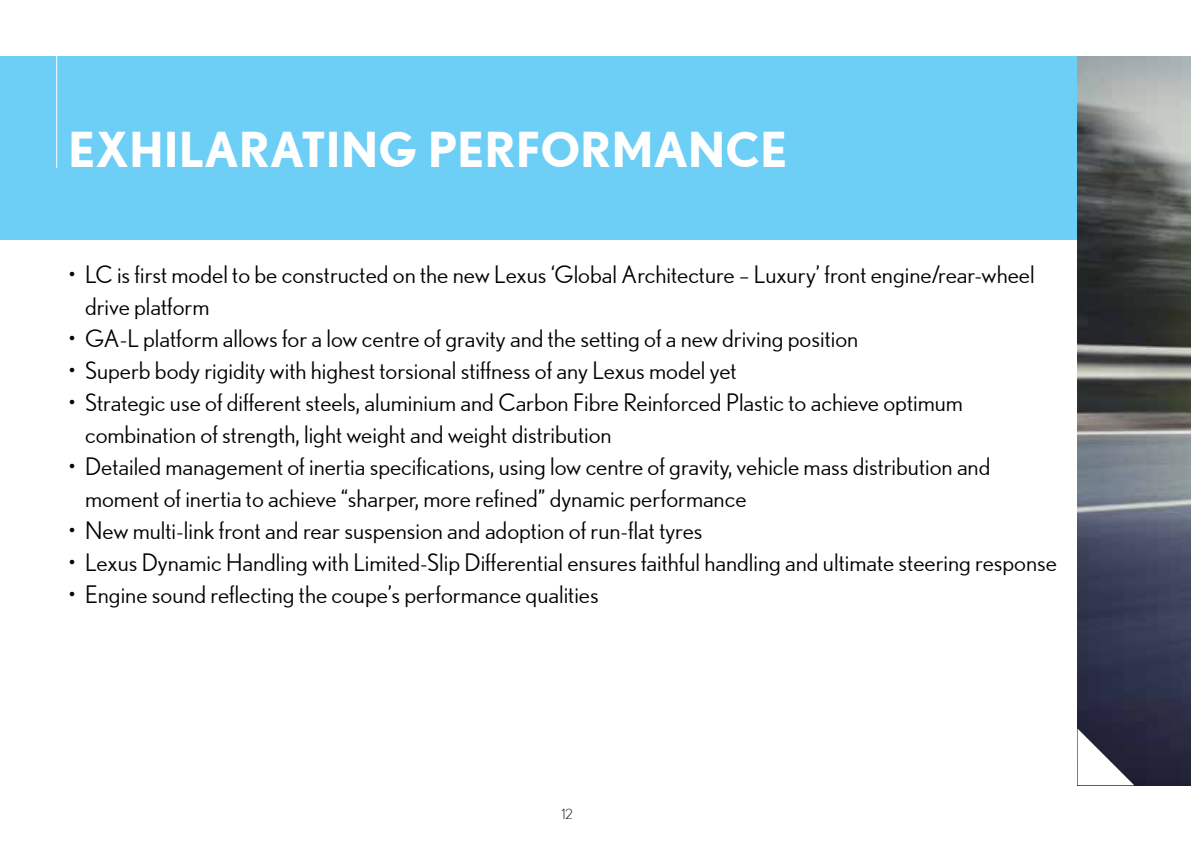
<style>
.page{position:relative;width:1191px;height:842px;background:#fff}
.page>*{position:absolute;margin:0;border:0;box-sizing:border-box;transform-origin:0 0}
.t1{font:700 48px "Nobel WGL";color:#fff}
.t2{font:24px/32px "Nobel WGL";color:#000}
.t3{font:300 14px "Nobel WGL";color:#000}
</style>
<div class="page">
<div style="left:0;top:57px;width:1191px;height:183px;background:#6dcff6"></div>
<hr style="left:56px;top:5px;width:1px;height:163px;background:#fff">
<img style="left:1077px;top:57px;width:114px;height:728px">
<svg style="left:1077px;top:729px;width:57px;height:56px"></svg>
<h1 class="t1" style="left:68px;top:113px;width:721px">EXHILARATING PERFORMANCE</h1>
<p class="t2" style="left:85px;top:258px;width:951px;text-indent:-17px">• LC is first model to be constructed on the new Lexus ‘Global Architecture – Luxury’ front engine/rear-wheel drive platform</p>
<p class="t2" style="left:68px;top:322px;width:792px">• GA-L platform allows for a low centre of gravity and the setting of a new driving position</p>
<p class="t2" style="left:68px;top:354px;width:670px">• Superb body rigidity with highest torsional stiffness of any Lexus model yet</p>
<p class="t2" style="left:85px;top:386px;width:879px;text-indent:-17px">• Strategic use of different steels, aluminium and Carbon Fibre Reinforced Plastic to achieve optimum combination of strength, light weight and weight distribution</p>
<p class="t2" style="left:85px;top:450px;width:907px;text-indent:-17px">• Detailed management of inertia specifications, using low centre of gravity, vehicle mass distribution and moment of inertia to achieve “sharper, more refined” dynamic performance</p>
<p class="t2" style="left:68px;top:514px;width:636px">• New multi-link front and rear suspension and adoption of run-flat tyres</p>
<p class="t2" style="left:68px;top:546px;width:990px">• Lexus Dynamic Handling with Limited-Slip Differential ensures faithful handling and ultimate steering response</p>
<p class="t2" style="left:68px;top:578px;width:532px">• Engine sound reflecting the coupe’s performance qualities</p>
<p class="t3" style="left:562px;top:804px;width:12px">12</p>
</div>
